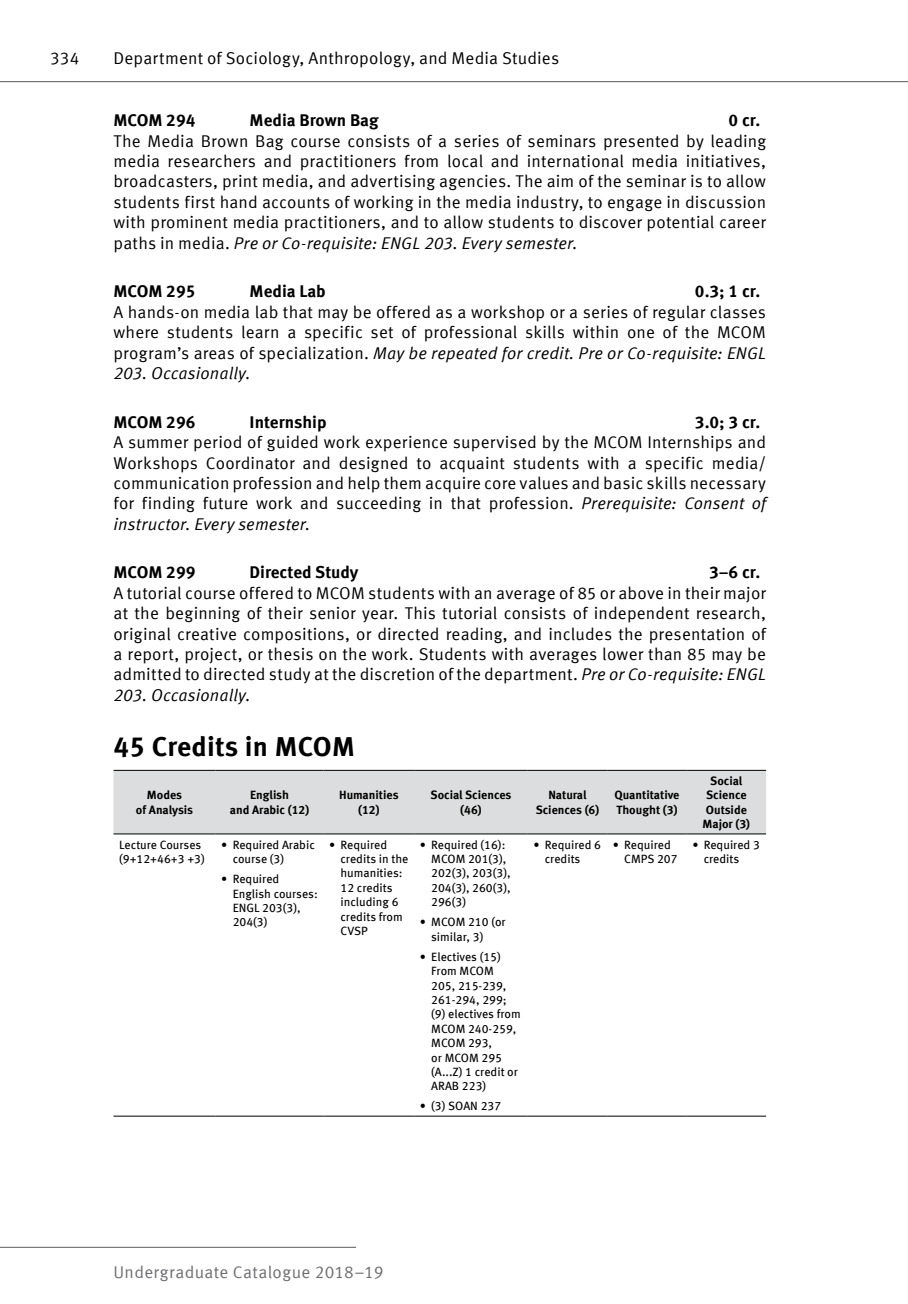
<style>
.page{position:relative;width:908px;height:1304px;background:#fff}
.page>*{position:absolute;margin:0;border:0;box-sizing:border-box;transform-origin:0 0}
.t1{font:700 27.4px "Meta Offc Pro";letter-spacing:.01em;color:#000}
.t2{font:17px/20.4px "Meta Offc Pro Norm";letter-spacing:.01em;color:#000;text-align:justify}
.t3{font:17px/20.4px "Meta Offc Pro Norm Ita";letter-spacing:.005em;color:#000}
.t4{font:700 17px "Meta Offc Pro";color:#000}
.t5{font:17px "Meta Offc Pro Norm";letter-spacing:.02em;color:#6d6e71}
.t6{font:12px/14.4px "Meta Offc Pro";color:#000}
.t7{font:700 12px/14.4px "Meta Offc Pro";color:#000;text-align:center}
.s1{font-family:"Meta Offc Pro Norm"}
.s2{font-family:"Meta Offc Pro Norm Ita"}
</style>
<div class="page">
<hr style="left:0;top:1247px;width:356px;height:1px;background:#58595b">
<hr style="left:0;top:81px;width:907px;height:1px;background:#58595b">
<div style="left:113px;top:771px;width:652px;height:63px;background:#dcddde"></div>
<hr style="left:113px;top:1116px;width:102px;height:1px;background:#000">
<hr style="left:215px;top:1116px;width:108px;height:1px;background:#000">
<hr style="left:323px;top:1116px;width:91px;height:1px;background:#000">
<hr style="left:414px;top:1116px;width:113px;height:1px;background:#000">
<hr style="left:527px;top:1116px;width:80px;height:1px;background:#000">
<hr style="left:607px;top:1116px;width:79px;height:1px;background:#000">
<hr style="left:686px;top:1116px;width:79px;height:1px;background:#000">
<hr style="left:113px;top:770px;width:102px;height:1px;background:#000">
<hr style="left:215px;top:770px;width:108px;height:1px;background:#000">
<hr style="left:323px;top:770px;width:91px;height:1px;background:#000">
<hr style="left:414px;top:770px;width:113px;height:1px;background:#000">
<hr style="left:527px;top:770px;width:80px;height:1px;background:#000">
<hr style="left:607px;top:770px;width:79px;height:1px;background:#000">
<hr style="left:686px;top:770px;width:79px;height:1px;background:#000">
<hr style="left:113px;top:834px;width:102px;height:1px;background:#000">
<hr style="left:215px;top:834px;width:108px;height:1px;background:#000">
<hr style="left:323px;top:834px;width:91px;height:1px;background:#000">
<hr style="left:414px;top:834px;width:113px;height:1px;background:#000">
<hr style="left:527px;top:834px;width:80px;height:1px;background:#000">
<hr style="left:607px;top:834px;width:79px;height:1px;background:#000">
<hr style="left:686px;top:834px;width:79px;height:1px;background:#000">
<p class="t2" style="left:50px;top:47px;width:31px">334</p>
<p class="t2" style="left:113px;top:46px;width:447px">Department of Sociology, Anthropology, and Media Studies</p>
<p class="t4" style="left:113px;top:107px;width:83px">MCOM 294</p>
<p class="t4" style="left:249px;top:107px;width:130px">Media Brown Bag</p>
<p class="t4" style="left:728px;top:107px;width:33px">0 cr.</p>
<p class="t2" style="left:113px;top:129px;width:654px">The Media Brown Bag course consists of a series of seminars presented by leading media researchers and practitioners from local and international media initiatives, broadcasters, print media, and advertising agencies. The aim of the seminar is to allow students first hand accounts of working in the media industry, to engage in discussion with prominent media practitioners, and to allow students to discover potential career</p>
<p class="t3" style="left:113px;top:231px;width:465px"><span class="s1">paths in media.</span> Pre or Co-requisite: ENGL 203. Every semester.</p>
<p class="t4" style="left:113px;top:278px;width:83px">MCOM 295</p>
<p class="t4" style="left:249px;top:278px;width:78px">Media Lab</p>
<p class="t4" style="left:694px;top:278px;width:67px">0.3; 1 cr.</p>
<p class="t2" style="left:113px;top:301px;width:653px">A hands-on media lab that may be offered as a workshop or a series of regular classes where students learn a specific set of professional skills within one of the MCOM</p>
<p class="t3" style="left:113px;top:341px;width:653px"><span class="s1">program’s areas of specialization.</span> May be repeated for credit. Pre or Co-requisite: ENGL<br>203. Occasionally.</p>
<p class="t4" style="left:113px;top:408px;width:83px">MCOM 296</p>
<p class="t4" style="left:249px;top:408px;width:79px">Internship</p>
<p class="t4" style="left:694px;top:408px;width:67px">3.0; 3 cr.</p>
<p class="t2" style="left:113px;top:431px;width:654px">A summer period of guided work experience supervised by the MCOM Internships and Workshops Coordinator and designed to acquaint students with a specific media/ communication profession and help them acquire core values and basic skills necessary for finding future work and succeeding in that profession. <span class="s2">Prerequisite: Consent of</span></p>
<p class="t3" style="left:113px;top:513px;width:198px">instructor. Every semester.</p>
<p class="t4" style="left:113px;top:559px;width:83px">MCOM 299</p>
<p class="t4" style="left:249px;top:559px;width:110px">Directed Study</p>
<p class="t4" style="left:708px;top:559px;width:53px">3–6 cr.</p>
<p class="t2" style="left:113px;top:582px;width:653px">A tutorial course offered to MCOM students with an average of 85 or above in their major at the beginning of their senior year. This tutorial consists of independent research, original creative compositions, or directed reading, and includes the presentation of a report, project, or thesis on the work. Students with averages lower than 85 may be admitted to directed study at the discretion of the department. <span class="s2">Pre or Co-requisite: ENGL</span></p>
<p class="t3" style="left:113px;top:684px;width:138px">203. Occasionally.</p>
<h1 class="t1" style="left:113px;top:725px;width:242px">45 Credits in MCOM</h1>
<p class="t7" style="left:136px;top:787px;width:59px">Modes<br>of Analysis</p>
<p class="t7" style="left:230px;top:787px;width:81px">English<br>and Arabic (12)</p>
<p class="t7" style="left:339px;top:787px;width:61px">Humanities (12)</p>
<p class="t7" style="left:430px;top:787px;width:82px">Social Sciences (46)</p>
<p class="t7" style="left:535px;top:787px;width:65px">Natural<br>Sciences (6)</p>
<p class="t7" style="left:614px;top:787px;width:66px;text-align:left">Quantitative<br>Thought (3)</p>
<p class="t7" style="left:702px;top:773px;width:49px">Social<br>Science<br>Outside<br>Major (3)</p>
<p class="t6" style="left:119px;top:836px;width:87px">Lecture Courses (9+12+46+3 +3)</p>
<p class="t6" style="left:232px;top:836px;width:84px;text-indent:-11px">• Required Arabic course (3)</p>
<p class="t6" style="left:232px;top:871px;width:87px;text-indent:-11px">• Required<br>English courses:<br>ENGL 203(3),<br>204(3)</p>
<p class="t6" style="left:340px;top:836px;width:69px;text-indent:-11px">• Required credits in the humanities:<br>12 credits including 6 credits from<br>CVSP</p>
<p class="t6" style="left:431px;top:836px;width:81px;text-indent:-11px">• Required (16):<br>MCOM 201(3),<br>202(3), 203(3),<br>204(3), 260(3),<br>296(3)</p>
<p class="t6" style="left:431px;top:914px;width:76px;text-indent:-11px">• MCOM 210 (or similar, 3)</p>
<p class="t6" style="left:431px;top:949px;width:91px;text-indent:-11px">• Electives (15)<br>From MCOM<br>205, 215-239,<br>261-294, 299; (9) electives from<br>MCOM 240-259,<br>MCOM 293,<br>or MCOM 295 (A...Z) 1 credit or<br>ARAB 223)</p>
<p class="t6" style="left:420px;top:1098px;width:83px">• (3) SOAN 237</p>
<p class="t6" style="left:544px;top:836px;width:58px;text-indent:-11px">• Required 6 credits</p>
<p class="t6" style="left:624px;top:836px;width:55px;text-indent:-11px">• Required<br>CMPS 207</p>
<p class="t6" style="left:703px;top:836px;width:58px;text-indent:-11px">• Required 3 credits</p>
<p class="t5" style="left:113px;top:1260px;width:271px">Undergraduate Catalogue 2018–19</p>
</div>
